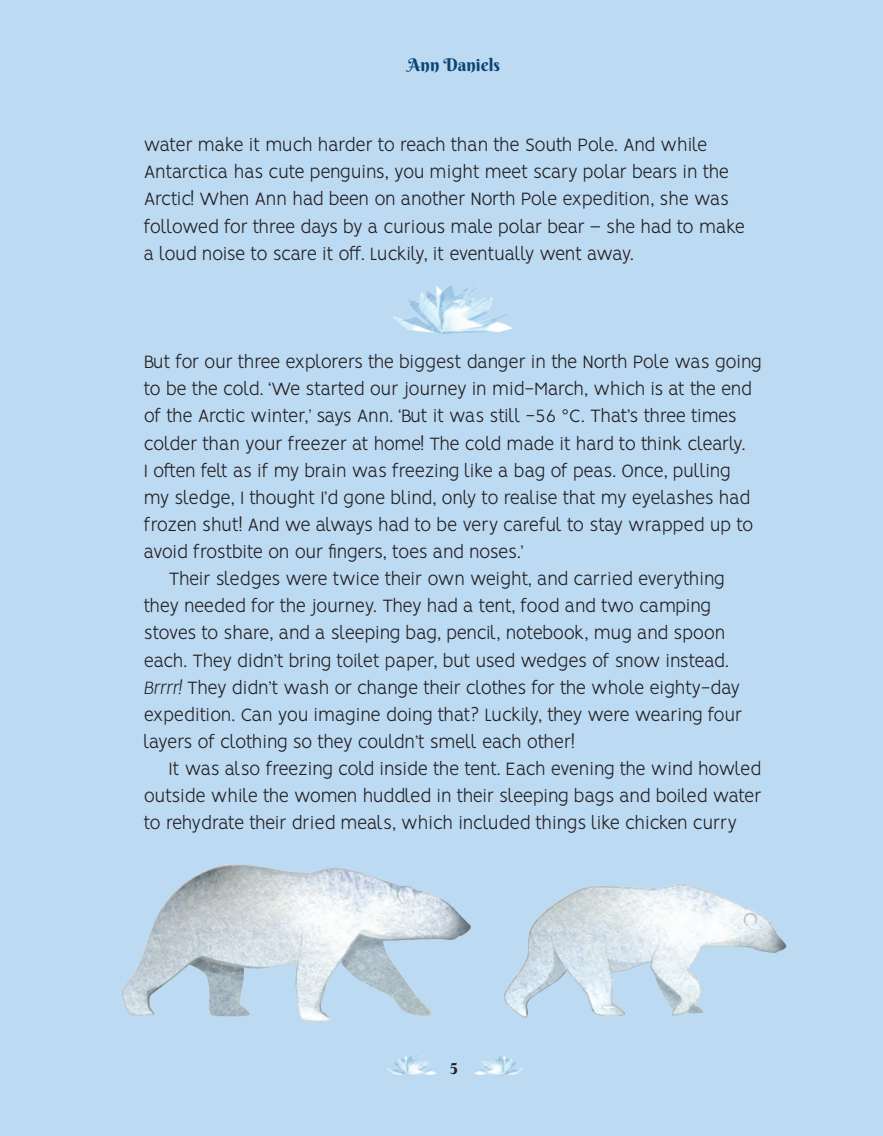
<style>
.page{position:relative;width:883px;height:1136px;background:#bcdaf2}
.page>*{position:absolute;margin:0;border:0;box-sizing:border-box;transform-origin:0 0}
.t1{font:300 20.12px/27.1px "Vision";letter-spacing:-.03em;color:#231f20}
.t2{font:17.5px "Berkshire Swash";color:#0c4475}
.t3{font:15.75px "Berkshire Swash";color:#231f20}
.s1{font-style:italic}
</style>
<div class="page">
<img style="left:387px;top:1055px;width:50px;height:21px">
<img style="left:474px;top:1055px;width:49px;height:21px">
<img style="left:393px;top:283px;width:120px;height:51px">
<img style="left:122px;top:864px;width:665px;height:158px">
<p class="t2" style="left:408px;top:53px;width:94px">Ann Daniels</p>
<p class="t1" style="left:144px;top:133px;width:603px">water make it much harder to reach than the South Pole. And while Antarctica has cute penguins, you might meet scary polar bears in the Arctic! When Ann had been on another North Pole expedition, she was followed for three days by a curious male polar bear – she had to make a loud noise to scare it off. Luckily, it eventually went away.</p>
<p class="t1" style="left:144px;top:350px;width:619px">But for our three explorers the biggest danger in the North Pole was going</p>
<p class="t1" style="left:144px;top:377px;width:610px">to be the cold. ‘We started our journey in mid-March, which is at the end</p>
<p class="t1" style="left:144px;top:405px;width:595px">of the Arctic winter,’ says Ann. ‘But it was still −56 °C. That’s three times</p>
<p class="t1" style="left:144px;top:432px;width:603px">colder than your freezer at home! The cold made it hard to think clearly.</p>
<p class="t1" style="left:144px;top:459px;width:588px">I often felt as if my brain was freezing like a bag of peas. Once, pulling</p>
<p class="t1" style="left:144px;top:486px;width:608px">my sledge, I thought I’d gone blind, only to realise that my eyelashes had</p>
<p class="t1" style="left:144px;top:513px;width:611px">frozen shut! And we always had to be very careful to stay wrapped up to</p>
<p class="t1" style="left:144px;top:540px;width:381px">avoid frostbite on our fingers, toes and noses.’</p>
<p class="t1" style="left:169px;top:567px;width:558px">Their sledges were twice their own weight, and carried everything</p>
<p class="t1" style="left:144px;top:594px;width:569px">they needed for the journey. They had a tent, food and two camping</p>
<p class="t1" style="left:144px;top:622px;width:583px">stoves to share, and a sleeping bag, pencil, notebook, mug and spoon</p>
<p class="t1" style="left:144px;top:649px;width:586px">each. They didn’t bring toilet paper, but used wedges of snow instead.</p>
<p class="t1" style="left:144px;top:676px;width:598px"><span class="s1">Brrrr!</span> They didn’t wash or change their clothes for the whole eighty-day</p>
<p class="t1" style="left:144px;top:703px;width:600px">expedition. Can you imagine doing that? Luckily, they were wearing four</p>
<p class="t1" style="left:144px;top:730px;width:432px">layers of clothing so they couldn’t smell each other!</p>
<p class="t1" style="left:169px;top:757px;width:594px">It was also freezing cold inside the tent. Each evening the wind howled</p>
<p class="t1" style="left:144px;top:784px;width:619px">outside while the women huddled in their sleeping bags and boiled water</p>
<p class="t1" style="left:144px;top:811px;width:595px">to rehydrate their dried meals, which included things like chicken curry</p>
<p class="t3" style="left:450px;top:1055px;width:9px">5</p>
</div>
